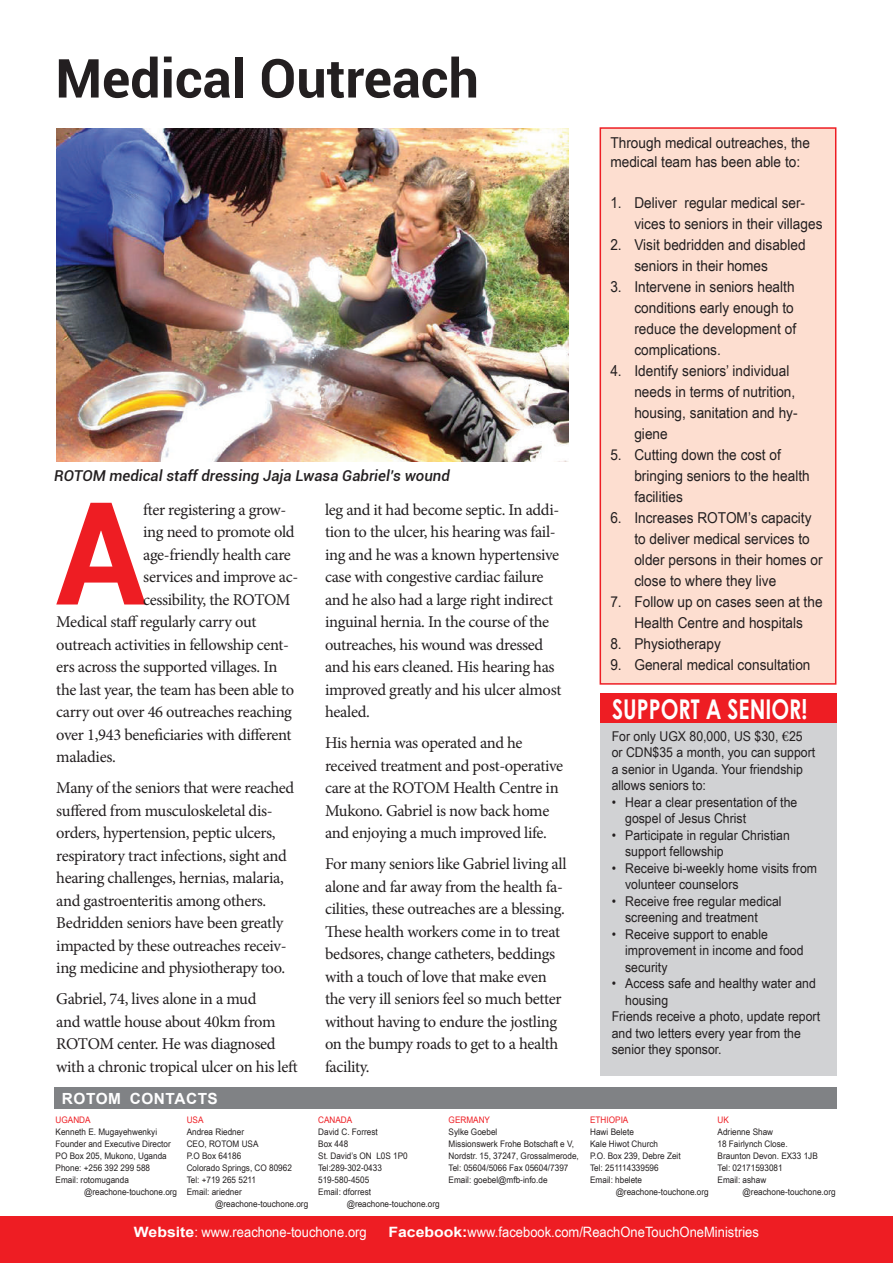
<style>
.page{position:relative;width:893px;height:1263px;background:#fff}
.page>*{position:absolute;margin:0;border:0;box-sizing:border-box;transform-origin:0 0}
.t1{font:700 143.1px "Roboto";color:#ee1d23}
.t2{font:700 53.85px "Roboto";color:#231f20}
.t3{font:700 27.15px "Century Gothic";color:#fff;scale:.78 1}
.t4{font:16.5px/22.5px "Minion Pro";letter-spacing:-.02em;color:#231f20}
.t5{font:700 15.3px "Arial";letter-spacing:.035em;color:#fff}
.t6{font:15px/21px "Arial Narrow";color:#231f20;scale:1.11 1}
.t7{font:italic 500 15px "Roboto";color:#231f20}
.t8{font:14.25px "Arial Narrow";color:#fff;scale:1.11 1}
.t9{font:13.5px/16.5px "Arial Narrow";color:#231f20;scale:1.11 1}
.t10{font:9px/12px "Arial Narrow";color:#231f20;scale:1.11 1}
.t11{font:9px "Arial Narrow";color:#ee1d23;scale:1.11 1}
.s1{font-family:"Minion Pro";font-size:15px}
.s2{font-family:"Arial";font-weight:700}
</style>
<div class="page">
<div style="left:600px;top:127px;width:236px;height:558px;background:#fdded0;border:2px solid #ee1d23"></div>
<div style="left:54px;top:1087px;width:782px;height:21px;background:#808285"></div>
<div style="left:600px;top:723px;width:236px;height:353px;background:#d1d2d4"></div>
<div style="left:600px;top:693px;width:236px;height:30px;background:#ee1d23"></div>
<div style="left:0;top:1216px;width:893px;height:47px;background:#ee1d23"></div>
<img style="left:56px;top:128px;width:512px;height:334px">
<h2 class="t2" style="left:55px;top:40px;width:425px">Medical Outreach</h2>
<p class="t7" style="left:54px;top:465px;width:397px">ROTOM medical staff dressing Jaja Lwasa Gabriel’s wound</p>
<h1 class="t1" style="left:55px;top:453px;width:93px">A</h1>
<p class="t4" style="left:143px;top:498px;width:145px">fter registering a grow-</p>
<p class="t4" style="left:143px;top:520px;width:153px">ing need to promote old</p>
<p class="t4" style="left:143px;top:543px;width:149px">age-friendly health care</p>
<p class="t4" style="left:143px;top:565px;width:157px">services and improve ac-</p>
<p class="t4" style="left:143px;top:588px;width:149px">cessibility, the ROTOM</p>
<p class="t4" style="left:56px;top:610px;width:202px">Medical staff regularly carry out</p>
<p class="t4" style="left:56px;top:633px;width:234px">outreach activities in fellowship cent-</p>
<p class="t4" style="left:56px;top:655px;width:223px">ers across the supported villages. In</p>
<p class="t4" style="left:56px;top:678px;width:240px">the last year, the team has been able to</p>
<p class="t4" style="left:56px;top:700px;width:237px">carry out over 46 outreaches reaching</p>
<p class="t4" style="left:56px;top:723px;width:237px">over 1,943 beneficiaries with different</p>
<p class="t4" style="left:56px;top:745px;width:61px">maladies.</p>
<p class="t4" style="left:56px;top:777px;width:239px">Many of the seniors that were reached suffered from musculoskeletal dis&shy;orders, hypertension, peptic ulcers, respiratory tract infections, sight and hearing challenges, hernias, malaria, and gastroenteritis among others.<br>Bedridden seniors have been greatly impacted by these outreaches receiv&shy;ing medicine and physiotherapy too.</p>
<p class="t4" style="left:56px;top:988px;width:243px">Gabriel, 74, lives alone in a mud<br>and wattle house about 40km from ROTOM center. He was diagnosed with a chronic tropical ulcer on his left</p>
<p class="t5" style="left:62px;top:1087px;width:157px">ROTOM CONTACTS</p>
<p class="t11" style="left:56px;top:1113px;width:33px">UGANDA</p>
<p class="t10" style="left:56px;top:1125px;width:105px">Kenneth E. Mugayehwenkyi<br>Founder and Executive Director<br>PO Box 205, Mukono, Uganda<br>Phone: +256 392 299 588<br>Email: rotomuganda</p>
<p class="t10" style="left:84px;top:1185px;width:85px">@reachone-touchone.org</p>
<p class="t11" style="left:187px;top:1113px;width:17px">USA</p>
<p class="t10" style="left:187px;top:1125px;width:96px">Andrea Riedner<br>CEO, ROTOM USA<br>P.O Box 64186<br>Colorado Springs, CO 80962<br>Tel: +719 265 5211<br>Email: ariedner</p>
<p class="t10" style="left:215px;top:1197px;width:85px">@reachone-touchone.org</p>
<p class="t4" style="left:325px;top:498px;width:238px">leg and it had become septic. In addi&shy;tion to the ulcer, his hearing was fail&shy;ing and he was a known hypertensive case with congestive cardiac failure and he also had a large right indirect inguinal hernia. In the course of the outreaches, his wound was dressed and his ears cleaned. His hearing has improved greatly and his ulcer almost healed.</p>
<p class="t4" style="left:325px;top:732px;width:240px">His hernia was operated and he received treatment and post-operative care at the ROTOM Health Centre in Mukono. Gabriel is now back home and enjoying a much improved life.</p>
<p class="t4" style="left:325px;top:853px;width:243px">For many seniors like Gabriel living all alone and far away from the health fa&shy;cilities, these outreaches are a blessing.<br>These health workers come in to treat bedsores, change catheters, beddings with a touch of love that make even the very ill seniors feel so much better without having to endure the jostling on the bumpy roads to get to a health facility.</p>
<p class="t11" style="left:318px;top:1113px;width:32px">CANADA</p>
<p class="t10" style="left:318px;top:1125px;width:82px">David C. Forrest<br>Box 448<br>St. David’s ON L0S 1P0<br>Tel:289-302-0433<br>519-580-4505<br>Email: dforrest</p>
<p class="t10" style="left:347px;top:1197px;width:85px">@reachone-touchone.org</p>
<p class="t11" style="left:449px;top:1113px;width:39px">GERMANY</p>
<p class="t10" style="left:449px;top:1125px;width:119px">Sylke Goebel<br>Missionswerk Frohe Botschaft e V,<br>Nordstr. 15, 37247, Grossalmerode,<br>Tel: 05604/5066 Fax 05604/7397<br>Email: goebel@mfb-info.de</p>
<p class="t6" style="left:610px;top:132px;width:181px;line-height:19.5px">Through medical outreaches, the medical team has been able to:</p>
<p class="t6" style="left:634px;top:191px;width:171px;text-indent:-24px">1. Deliver regular medical ser&shy;vices to seniors in their villages</p>
<p class="t6" style="left:634px;top:233px;width:156px;text-indent:-24px">2. Visit bedridden and disabled seniors in their homes</p>
<p class="t6" style="left:634px;top:275px;width:147px;text-indent:-24px">3. Intervene in seniors health conditions early enough to reduce the development of complications.</p>
<p class="t6" style="left:634px;top:359px;width:149px;text-indent:-24px">4. Identify seniors’ individual needs in terms of nutrition, housing, sanitation and hy&shy;giene</p>
<p class="t6" style="left:634px;top:443px;width:160px;text-indent:-24px">5. Cutting down the cost of bringing seniors to the health facilities</p>
<p class="t6" style="left:634px;top:506px;width:171px;text-indent:-24px">6. Increases ROTOM’s capacity to deliver medical services to older persons in their homes or close to where they live</p>
<p class="t6" style="left:610px;top:590px;width:193px;text-align:center">7. Follow up on cases seen at the<br>Health Centre and hospitals</p>
<p class="t6" style="left:610px;top:632px;width:101px">8. Physiotherapy</p>
<p class="t6" style="left:610px;top:653px;width:182px">9. General medical consultation</p>
<h3 class="t3" style="left:612px;top:689px;width:252px">SUPPORT A SENIOR!</h3>
<p class="t9" style="left:612px;top:727px;width:185px">For only UGX 80,000, US $30, <span class="s1">€</span>25 or CDN$35 a month, you can support a senior in Uganda. Your friendship allows seniors to:</p>
<p class="t9" style="left:625px;top:793px;width:157px;text-indent:-14px">• Hear a clear presentation of the gospel of Jesus Christ</p>
<p class="t9" style="left:625px;top:826px;width:150px;text-indent:-14px">• Participate in regular Christian support fellowship</p>
<p class="t9" style="left:625px;top:859px;width:174px;text-indent:-14px">• Receive bi-weekly home visits from volunteer counselors</p>
<p class="t9" style="left:625px;top:892px;width:142px;text-indent:-14px">• Receive free regular medical screening and treatment</p>
<p class="t9" style="left:625px;top:925px;width:162px;text-indent:-14px">• Receive support to enable improvement in income and food security</p>
<p class="t9" style="left:612px;top:975px;width:185px">• Access safe and healthy water and</p>
<p class="t9" style="left:625px;top:991px;width:40px">housing</p>
<p class="t9" style="left:612px;top:1008px;width:189px">Friends receive a photo, update report</p>
<p class="t9" style="left:612px;top:1024px;width:172px">and two letters every year from the</p>
<p class="t9" style="left:612px;top:1041px;width:101px">senior they sponsor.</p>
<p class="t11" style="left:590px;top:1113px;width:36px">ETHIOPIA</p>
<p class="t10" style="left:590px;top:1125px;width:83px">Hawi Belete<br>Kale Hiwot Church<br>P.O. Box 239, Debre Zeit<br>Tel: 251114339596<br>Email: hbelete</p>
<p class="t10" style="left:616px;top:1185px;width:85px">@reachone-touchone.org</p>
<p class="t11" style="left:718px;top:1113px;width:12px">UK</p>
<p class="t10" style="left:718px;top:1125px;width:92px">Adrienne Shaw<br>18 Fairlynch Close.<br>Braunton Devon. EX33 1JB<br>Tel: 02171593081<br>Email: ashaw</p>
<p class="t10" style="left:743px;top:1185px;width:85px">@reachone-touchone.org</p>
<p class="t8" style="left:134px;top:1221px;width:211px"><span class="s2">Website</span>: www.reachone-touchone.org</p>
<p class="t8" style="left:388px;top:1221px;width:335px"><span class="s2">Facebook:</span>www.facebook.com/ReachOneTouchOneMinistries</p>
</div>
